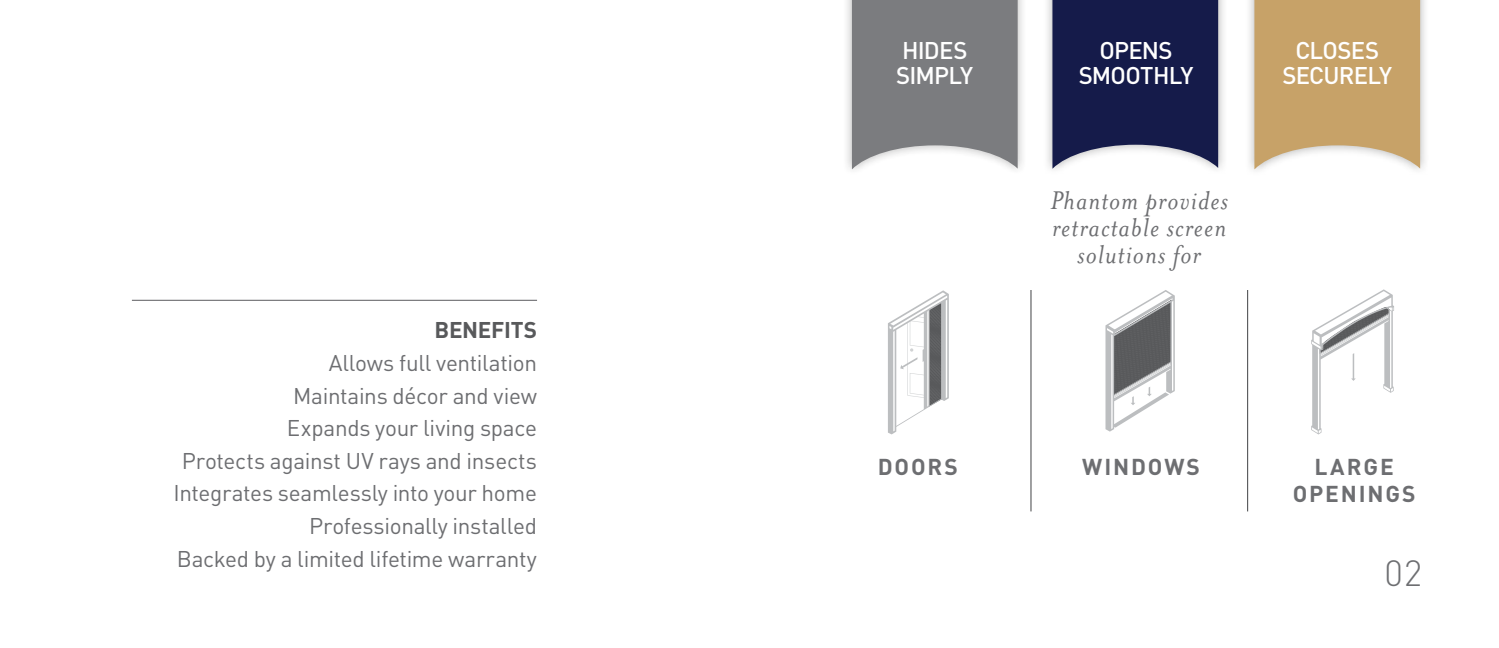
<style>
.page{position:relative;width:1499px;height:648px;background:#fff}
.page>*{position:absolute;margin:0;border:0;box-sizing:border-box;transform-origin:0 0}
.t1{font:300 36px "DIN";color:#6d6e71}
.t2{font:italic 29.47px/27px "Mrs Eaves";letter-spacing:.04em;color:#6d6e71;text-align:center}
.t3{font:500 23.85px/25.7px "DIN";letter-spacing:-.03em;color:#fff;text-align:center}
.t4{font:700 22.72px/27.2px "DIN";letter-spacing:.09em;color:#6d6e71;text-align:center}
.t5{font:22.5px/32.6px "DIN";letter-spacing:-.015em;color:#6d6e71;text-align:right}
.t6{font:700 22.5px "DIN";color:#58595b}
</style>
<div class="page">
<svg style="left:888px;top:290px;width:61px;height:144px"></svg>
<svg style="left:1311px;top:289px;width:83px;height:145px"></svg>
<svg style="left:1105px;top:290px;width:69px;height:142px"></svg>
<hr style="left:1030px;top:290px;width:1px;height:221px;background:#58595b">
<hr style="left:1247px;top:290px;width:1px;height:221px;background:#58595b">
<div style="left:842px;top:0;width:185px;height:178px;background:#000;opacity:.3"></div>
<svg style="left:852px;top:0;width:165px;height:169px"></svg>
<div style="left:1042px;top:0;width:186px;height:177px;background:#000;opacity:.3"></div>
<svg style="left:1052px;top:0;width:166px;height:169px"></svg>
<div style="left:1244px;top:0;width:185px;height:178px;background:#000;opacity:.3"></div>
<svg style="left:1254px;top:0;width:166px;height:169px"></svg>
<hr style="left:132px;top:300px;width:405px;height:1px;background:#6d6e71">
<p class="t6" style="left:434px;top:315px;width:29px">BENE</p>
<p class="t6" style="left:491px;top:315px;width:46px">FITS</p>
<p class="t5" style="left:174px;top:346px;width:365px">Allows full ventilation<br>Maintains décor and view<br>Expands your living space<br>Protects against UV rays and insects<br>I ntegrates seamlessly into your home<br>Professionally installed<br>Backed by a limited lifetime warranty</p>
<p class="t3" style="left:896px;top:36px;width:77px;text-align:left">HIDES<br>SIMPLY</p>
<p class="t3" style="left:1078px;top:36px;width:114px">OPENS<br>SMOOTHLY</p>
<p class="t3" style="left:1282px;top:36px;width:109px">CLOSES<br>SECURELY</p>
<h2 class="t2" style="left:1050px;top:187px;width:179px">Phantom provides retractable screen solutions for</h2>
<p class="t4" style="left:877px;top:452px;width:82px">DOORS</p>
<p class="t4" style="left:1082px;top:452px;width:119px">WINDOWS</p>
<p class="t4" style="left:1292px;top:452px;width:124px">LARGE<br>OPENINGS</p>
<h1 class="t1" style="left:1384px;top:551px;width:40px">02</h1>
</div>
